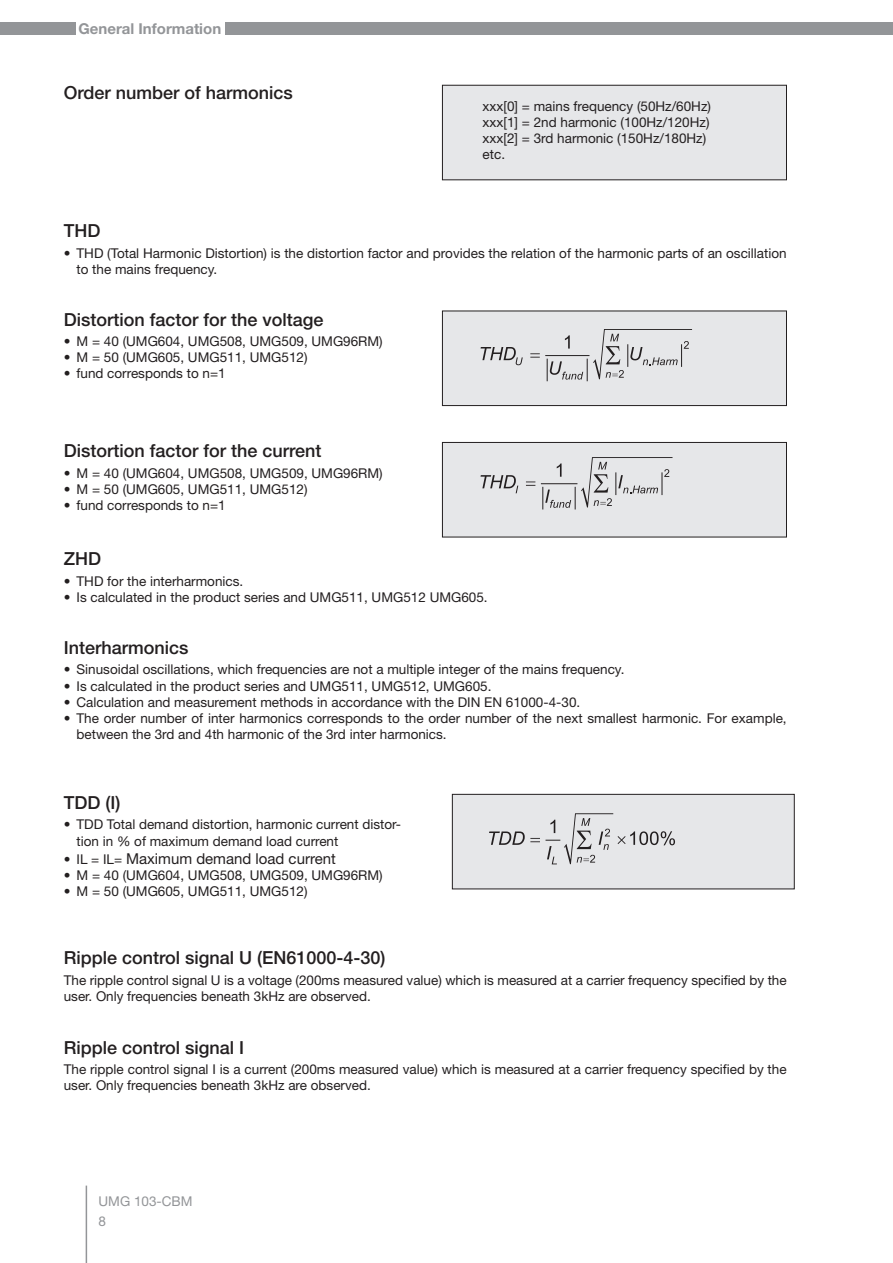
<style>
.page{position:relative;width:893px;height:1263px;background:#fff}
.page>*{position:absolute;margin:0;border:0;box-sizing:border-box;transform-origin:0 0}
.Überschrift__12_ohne{font:500 18px "Helvetica Neue LT";color:#231f20}
.Überschrift__12{font:500 18px "Helvetica Neue LT";color:#231f20}
._9_Blocksatz_Aufzähl{font:15px "Helvetica Neue LT";color:#231f20}
.t1{font:700 15px "Helvetica Neue LT";color:#939598}
._9_Blocksatz_Aufzähl-2{font:13.5px/16.2px "Helvetica Neue LT";color:#231f20}
._9_Blocksatz{font:13.5px/16.2px "Helvetica Neue LT";color:#231f20}
.t2{font:13.5px/19.5px "Helvetica Neue LT";color:#939598}
.s1{font-size:13.5px}
</style>
<div class="page">
<div style="left:225px;top:22px;width:667px;height:13px;background:#939598"></div>
<div style="left:0;top:22px;width:75px;height:13px;background:#939598"></div>
<hr style="left:86px;top:1185px;width:1px;height:78px;background:#939598">
<svg style="left:892px;top:22px;width:1px;height:13px"></svg>
<div style="left:442px;top:311px;width:344px;height:95px;background:#e6e7e9"></div>
<div style="left:442px;top:311px;width:345px;height:95px;border:1px solid #231f20"></div>
<hr style="left:545px;top:355px;width:44px;height:1px;background:#231f20">
<svg style="left:481px;top:347px;width:42px;height:18px"></svg>
<svg style="left:530px;top:353px;width:10px;height:5px"></svg>
<svg style="left:547px;top:329px;width:145px;height:52px"></svg>
<div style="left:442px;top:442px;width:344px;height:95px;background:#e6e7e9"></div>
<div style="left:442px;top:442px;width:345px;height:95px;border:1px solid #231f20"></div>
<hr style="left:541px;top:483px;width:36px;height:1px;background:#231f20">
<svg style="left:480px;top:475px;width:38px;height:18px"></svg>
<svg style="left:526px;top:481px;width:9px;height:5px"></svg>
<svg style="left:542px;top:457px;width:130px;height:52px"></svg>
<div style="left:452px;top:794px;width:342px;height:95px;background:#e6e7e9"></div>
<div style="left:452px;top:794px;width:342px;height:95px;border:1px solid #231f20"></div>
<svg style="left:489px;top:813px;width:186px;height:51px"></svg>
<div style="left:442px;top:85px;width:344px;height:95px;background:#e6e7e9"></div>
<div style="left:442px;top:85px;width:345px;height:95px;border:1px solid #231f20"></div>
<p class="t1" style="left:79px;top:19px;width:144px">General Information</p>
<p class="Überschrift__12_ohne" style="left:64px;top:82px;width:231px">Order number of harmonics</p>
<p class="_9_Blocksatz" style="left:483px;top:97px;width:230px">xxx[0] = mains frequency (50Hz/60Hz)</p>
<p class="_9_Blocksatz" style="left:483px;top:114px;width:228px">xxx[1] = 2nd harmonic (100Hz/120Hz)</p>
<p class="_9_Blocksatz" style="left:483px;top:130px;width:225px">xxx[2] = 3rd harmonic (150Hz/180Hz)</p>
<p class="_9_Blocksatz" style="left:483px;top:146px;width:24px">etc.</p>
<p class="Überschrift__12_ohne" style="left:64px;top:220px;width:38px">THD</p>
<p class="_9_Blocksatz_Aufzähl-2" style="left:77px;top:245px;width:712px;text-indent:-13px">• THD (Total Harmonic Distortion) is the distortion factor and provides the relation of the harmonic parts of an oscillation to the mains frequency.</p>
<p class="Überschrift__12_ohne" style="left:64px;top:308px;width:261px">Distortion factor for the voltage</p>
<p class="_9_Blocksatz_Aufzähl-2" style="left:64px;top:333px;width:320px">• M = 40 (UMG604, UMG508, UMG509, UMG96RM)</p>
<p class="_9_Blocksatz_Aufzähl-2" style="left:64px;top:349px;width:245px">• M = 50 (UMG605, UMG511, UMG512)</p>
<p class="_9_Blocksatz_Aufzähl-2" style="left:64px;top:365px;width:163px">• fund corresponds to n=1</p>
<p class="Überschrift__12_ohne" style="left:64px;top:440px;width:259px">Distortion factor for the current</p>
<p class="_9_Blocksatz_Aufzähl-2" style="left:64px;top:464px;width:320px">• M = 40 (UMG604, UMG508, UMG509, UMG96RM)</p>
<p class="_9_Blocksatz_Aufzähl-2" style="left:64px;top:481px;width:245px">• M = 50 (UMG605, UMG511, UMG512)</p>
<p class="_9_Blocksatz_Aufzähl-2" style="left:64px;top:497px;width:163px">• fund corresponds to n=1</p>
<p class="Überschrift__12_ohne" style="left:64px;top:548px;width:39px">ZHD</p>
<p class="_9_Blocksatz_Aufzähl-2" style="left:64px;top:573px;width:181px">• THD for the interharmonics.</p>
<p class="_9_Blocksatz_Aufzähl-2" style="left:64px;top:589px;width:425px">• Is calculated in the product series and UMG511, UMG512 UMG605.</p>
<p class="Überschrift__12_ohne" style="left:64px;top:637px;width:126px">Interharmonics</p>
<p class="_9_Blocksatz_Aufzähl-2" style="left:64px;top:661px;width:562px">• Sinusoidal oscillations, which frequencies are not a multiple integer of the mains frequency.</p>
<p class="_9_Blocksatz_Aufzähl-2" style="left:64px;top:678px;width:429px">• Is calculated in the product series and UMG511, UMG512, UMG605.</p>
<p class="_9_Blocksatz_Aufzähl-2" style="left:64px;top:694px;width:518px">• Calculation and measurement methods in accordance with the DIN EN 61000-4-30.</p>
<p class="_9_Blocksatz_Aufzähl-2" style="left:77px;top:710px;width:712px;text-indent:-13px">• The order number of inter harmonics corresponds to the order number of the next smallest harmonic. For example, between the 3rd and 4th harmonic of the 3rd inter harmonics.</p>
<p class="Überschrift__12_ohne" style="left:64px;top:792px;width:58px">TDD (I)</p>
<p class="_9_Blocksatz_Aufzähl-2" style="left:77px;top:816px;width:326px;text-indent:-13px">• TDD Total demand distortion, harmonic current distor&shy;tion in % of maximum demand load current</p>
<p class="_9_Blocksatz_Aufzähl" style="left:64px;top:849px;width:274px"><span class="s1">• IL = IL=</span> Maximum demand load current</p>
<p class="_9_Blocksatz_Aufzähl-2" style="left:64px;top:867px;width:320px">• M = 40 (UMG604, UMG508, UMG509, UMG96RM)</p>
<p class="_9_Blocksatz_Aufzähl-2" style="left:64px;top:883px;width:245px">• M = 50 (UMG605, UMG511, UMG512)</p>
<p class="Überschrift__12" style="left:64px;top:947px;width:323px">Ripple control signal U (EN61000-4-30)</p>
<p class="_9_Blocksatz" style="left:64px;top:972px;width:724px">The ripple control signal U is a voltage (200ms measured value) which is measured at a carrier frequency specified by the user. Only frequencies beneath 3kHz are observed.</p>
<p class="Überschrift__12" style="left:64px;top:1036px;width:182px">Ripple control signal I</p>
<p class="_9_Blocksatz" style="left:64px;top:1061px;width:724px">The ripple control signal I is a current (200ms measured value) which is measured at a carrier frequency specified by the user. Only frequencies beneath 3kHz are observed.</p>
<p class="t2" style="left:99px;top:1192px;width:96px">UMG 103-CBM<br>8</p>
</div>
